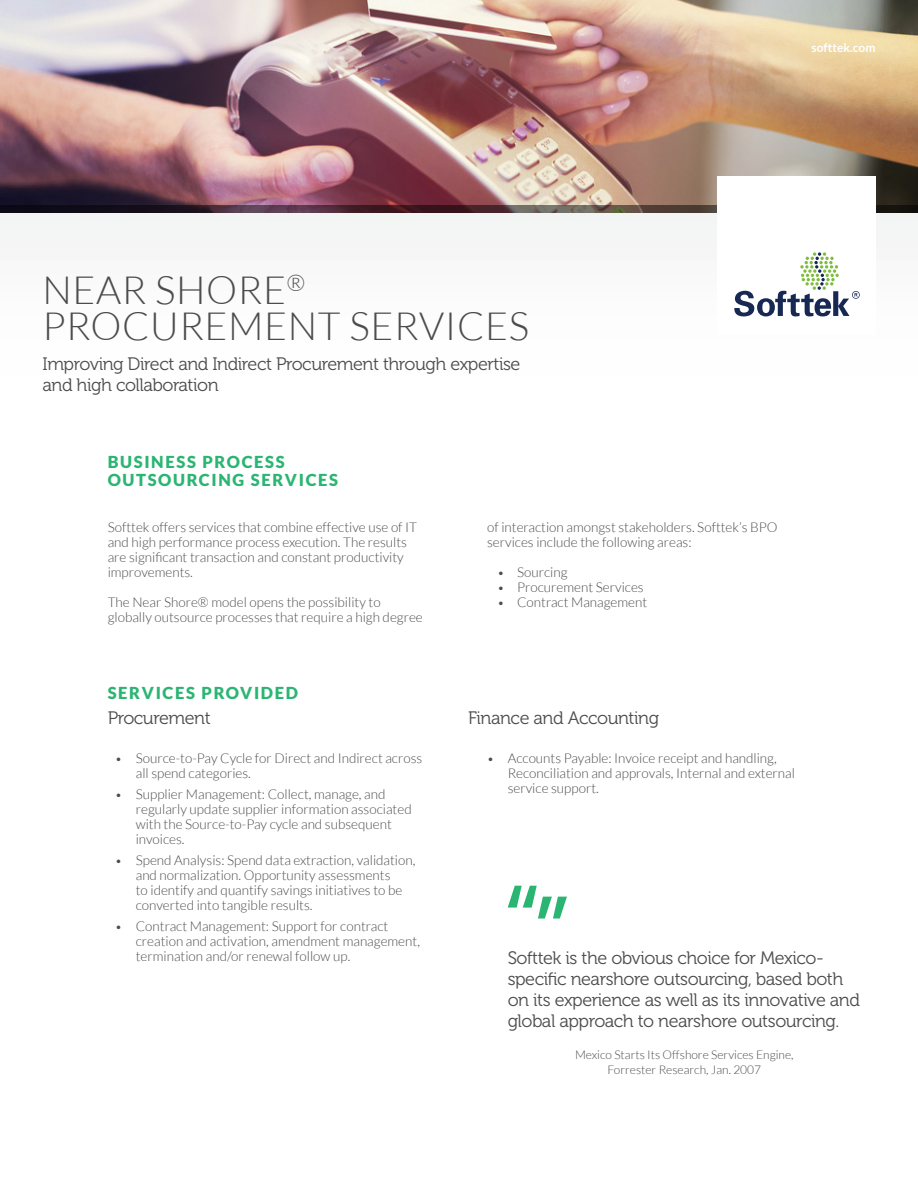
<style>
.page{position:relative;width:918px;height:1188px;background:#fff}
.page>*{position:absolute;margin:0;border:0;box-sizing:border-box;transform-origin:0 0}
.t1{font:300 39px/36px "Lato";letter-spacing:.015em;color:#4d4b4b}
.Contenido{font:18px/21px "Museo 300";letter-spacing:-.025em;color:#4d4b4b}
.Contenido-2{font:900 16.5px/18px "Lato";letter-spacing:.1em;color:#2bb572}
.Contenido-3{font:300 13.5px/15px "Lato";color:#4d4b4b}
.Contenido-4{font:300 12px "Lato";color:#4d4b4b}
.t2{font:700 12px "Lato";color:#fff}
.s1{font-size:12px}
</style>
<div class="page">
<img style="left:0;top:0;width:918px;height:205px">
<svg style="left:0;top:205px;width:918px;height:8px"></svg>
<div style="left:717px;top:177px;width:158px;height:158px;background:#fff"></div>
<svg style="left:734px;top:252px;width:126px;height:64px"></svg>
<svg style="left:508px;top:886px;width:59px;height:33px"></svg>
<p class="t2" style="left:812px;top:41px;width:65px">softtek.com</p>
<p class="t1" style="left:43px;top:272px;width:488px">NEAR SHORE<sup>®<br></sup>PROCUREMENT SERVICES</p>
<p class="Contenido" style="left:43px;top:353px;width:480px">Improving Direct and Indirect Procurement through expertise and high collaboration</p>
<p class="Contenido-2" style="left:108px;top:453px;width:232px">BUSINESS PROCESS<br>OUTSOURCING SERVICES</p>
<p class="Contenido-3" style="left:108px;top:520px;width:311px">Softtek offers services that combine effective use of IT and high performance process execution. The results are significant transaction and constant productivity improvements.</p>
<p class="Contenido-3" style="left:108px;top:595px;width:317px">The Near Shore® model opens the possibility to globally outsource processes that require a high degree</p>
<p class="Contenido-2" style="left:108px;top:684px;width:192px">SERVICES PROVIDED</p>
<p class="Contenido-3" style="left:487px;top:520px;width:292px">of interaction amongst stakeholders. Softtek’s BPO services include the following areas:</p>
<p class="Contenido-3" style="left:498px;top:565px;width:71px"><span class="s1">•</span> Sourcing</p>
<p class="Contenido-3" style="left:498px;top:580px;width:148px"><span class="s1">•</span> Procurement Services</p>
<p class="Contenido-3" style="left:498px;top:595px;width:151px"><span class="s1">•</span> Contract Management</p>
<p class="Contenido" style="left:108px;top:708px;width:105px">Procurement</p>
<p class="Contenido" style="left:468px;top:708px;width:193px">Finance and Accounting</p>
<p class="Contenido-4" style="left:115px;top:752px;width:8px">•</p>
<p class="Contenido-4" style="left:115px;top:788px;width:8px">•</p>
<p class="Contenido-4" style="left:115px;top:854px;width:8px">•</p>
<p class="Contenido-4" style="left:115px;top:920px;width:8px">•</p>
<p class="Contenido-3" style="left:136px;top:751px;width:288px">Source-to-Pay Cycle for Direct and Indirect across all spend categories.</p>
<p class="Contenido-3" style="left:136px;top:787px;width:277px">Supplier Management: Collect, manage, and regularly update supplier information associated with the Source-to-Pay cycle and subsequent invoices.</p>
<p class="Contenido-3" style="left:136px;top:853px;width:281px">Spend Analysis: Spend data extraction, validation, and normalization. Opportunity assessments<br>to identify and quantify savings initiatives to be converted into tangible results.</p>
<p class="Contenido-3" style="left:136px;top:919px;width:286px">Contract Management: Support for contract creation and activation, amendment management, termination and/or renewal follow up.</p>
<p class="Contenido-4" style="left:487px;top:752px;width:8px">•</p>
<p class="Contenido-3" style="left:508px;top:751px;width:289px">Accounts Payable: Invoice receipt and handling,<br>Reconciliation and approvals, Internal and external service support.</p>
<p class="Contenido" style="left:508px;top:947px;width:354px">Softtek is the obvious choice for Mexico&shy;specific nearshore outsourcing, based both on its experience as well as its innovative and global approach to nearshore outsourcing.</p>
<p class="Contenido-4" style="left:575px;top:1048px;width:220px">Mexico Starts Its Offshore Services Engine,</p>
<p class="Contenido-4" style="left:607px;top:1063px;width:155px">Forrester Research, Jan. 2007</p>
</div>
